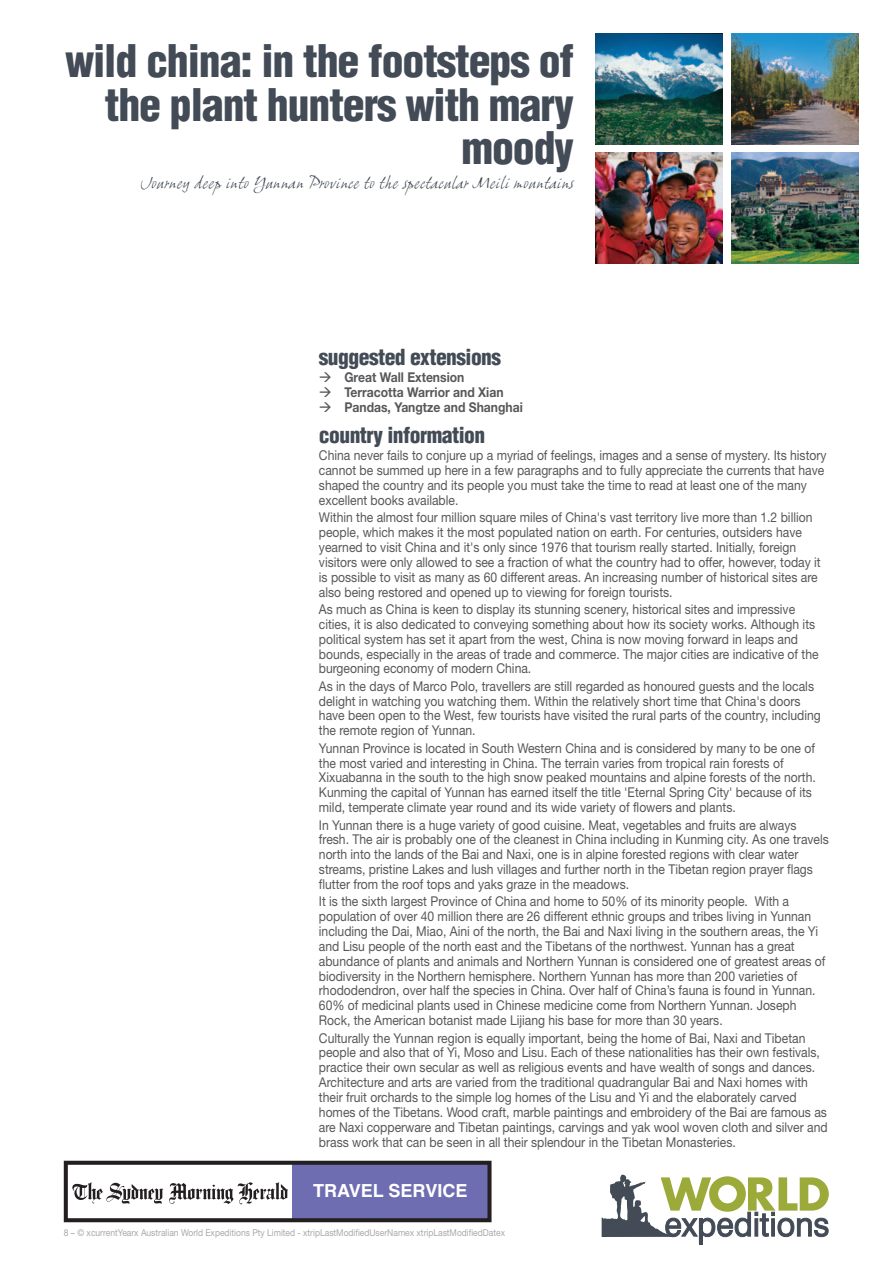
<style>
.page{position:relative;width:893px;height:1263px;background:#fff}
.page>*{position:absolute;margin:0;border:0;box-sizing:border-box;transform-origin:0 0}
.t1{font:900 condensed 43.8px/43.7px "Helvetica";letter-spacing:-.025em;color:#434b56;text-align:right}
.t2{font:900 condensed 21.6px "Helvetica";letter-spacing:-.025em;color:#434b56}
.t3{font:700 18px "Helvetica";color:#fff}
.t4{font:16.2px "Grimshaw Hand ITC Italic";color:#434b56}
.t5{font:13.5px/14.9px "Helvetica Neue";color:#57585a;scale:.9 1}
.t6{font:700 13.5px/14.9px "Helvetica Neue";color:#57585a;scale:.9 1}
.t7{font:9.45px "Helvetica Neue";color:#a8a9ad;scale:.9 1}
</style>
<div class="page">
<svg style="left:601px;top:1174px;width:228px;height:71px"></svg>
<img style="left:595px;top:34px;width:128px;height:110px">
<img style="left:731px;top:34px;width:128px;height:110px">
<img style="left:595px;top:153px;width:128px;height:110px">
<img style="left:731px;top:153px;width:128px;height:110px">
<div style="left:293px;top:1163px;width:195px;height:56px;background:#6f6db2"></div>
<div style="left:64px;top:1161px;width:428px;height:61px;border:4px solid #231f20"></div>
<svg style="left:72px;top:1182px;width:91px;height:22px"></svg>
<svg style="left:169px;top:1182px;width:119px;height:22px"></svg>
<h1 class="t1" style="left:65px;top:43px;width:511px">wild china: in the footsteps of the plant hunters with mary moody</h1>
<p class="t4" style="left:140px;top:173px;width:435px">Journey deep into Yunnan Province to the spectacular Meili mountains</p>
<h2 class="t2" style="left:319px;top:349px;width:184px">suggested extensions</h2>
<p class="t6" style="left:344px;top:371px;width:200px">Great Wall Extension<br>Terracotta Warrior and Xian<br>Pandas, Yangtze and Shanghai</p>
<h2 class="t2" style="left:319px;top:427px;width:168px">country information</h2>
<p class="t5" style="left:319px;top:449px;width:566px">China never fails to conjure up a myriad of feelings, images and a sense of mystery. Its history cannot be summed up here in a few paragraphs and to fully appreciate the currents that have shaped the country and its people you must take the time to read at least one of the many excellent books available.</p>
<p class="t5" style="left:319px;top:511px;width:559px">Within the almost four million square miles of China's vast territory live more than 1.2 billion people, which makes it the most populated nation on earth. For centuries, outsiders have yearned to visit China and it's only since 1976 that tourism really started. Initially, foreign visitors were only allowed to see a fraction of what the country had to offer, however, today it is possible to visit as many as 60 different areas. An increasing number of historical sites are also being restored and opened up to viewing for foreign tourists.</p>
<p class="t5" style="left:319px;top:603px;width:557px">As much as China is keen to display its stunning scenery, historical sites and impressive cities, it is also dedicated to conveying something about how its society works. Although its political system has set it apart from the west, China is now moving forward in leaps and bounds, especially in the areas of trade and commerce. The major cities are indicative of the burgeoning economy of modern China.</p>
<p class="t5" style="left:319px;top:680px;width:559px">As in the days of Marco Polo, travellers are still regarded as honoured guests and the locals delight in watching you watching them. Within the relatively short time that China's doors have been open to the West, few tourists have visited the rural parts of the country, including the remote region of Yunnan.</p>
<p class="t5" style="left:319px;top:742px;width:554px">Yunnan Province is located in South Western China and is considered by many to be one of the most varied and interesting in China. The terrain varies from tropical rain forests of Xixuabanna in the south to the high snow peaked mountains and alpine forests of the north.<br>Kunming the capital of Yunnan has earned itself the title 'Eternal Spring City' because of its mild, temperate climate year round and its wide variety of flowers and plants.</p>
<p class="t5" style="left:319px;top:819px;width:568px">In Yunnan there is a huge variety of good cuisine. Meat, vegetables and fruits are always fresh. The air is probably one of the cleanest in China including in Kunming city. As one travels north into the lands of the Bai and Naxi, one is in alpine forested regions with clear water streams, pristine Lakes and lush villages and further north in the Tibetan region prayer flags flutter from the roof tops and yaks graze in the meadows.</p>
<p class="t5" style="left:319px;top:895px;width:564px">It is the sixth largest Province of China and home to 50% of its minority people. With a population of over 40 million there are 26 different ethnic groups and tribes living in Yunnan including the Dai, Miao, Aini of the north, the Bai and Naxi living in the southern areas, the Yi and Lisu people of the north east and the Tibetans of the northwest. Yunnan has a great abundance of plants and animals and Northern Yunnan is considered one of greatest areas of biodiversity in the Northern hemisphere. Northern Yunnan has more than 200 varieties of rhododendron, over half the species in China. Over half of China’s fauna is found in Yunnan.<br>60% of medicinal plants used in Chinese medicine come from Northern Yunnan. Joseph Rock, the American botanist made Lijiang his base for more than 30 years.</p>
<p class="t5" style="left:319px;top:1032px;width:567px">Culturally the Yunnan region is equally important, being the home of Bai, Naxi and Tibetan people and also that of Yi, Moso and Lisu. Each of these nationalities has their own festivals, practice their own secular as well as religious events and have wealth of songs and dances.<br>Architecture and arts are varied from the traditional quadrangular Bai and Naxi homes with their fruit orchards to the simple log homes of the Lisu and Yi and the elaborately carved homes of the Tibetans. Wood craft, marble paintings and embroidery of the Bai are famous as are Naxi copperware and Tibetan paintings, carvings and yak wool woven cloth and silver and brass work that can be seen in all their splendour in the Tibetan Monasteries.</p>
<h3 class="t3" style="left:313px;top:1184px;width:156px">TRAVEL SERVICE</h3>
<p class="t7" style="left:64px;top:1230px;width:492px">8 – © xcurrentYearx Australian World Expeditions Pty Limited - xtripLastModifiedUserNamex xtripLastModifiedDatex</p>
</div>
